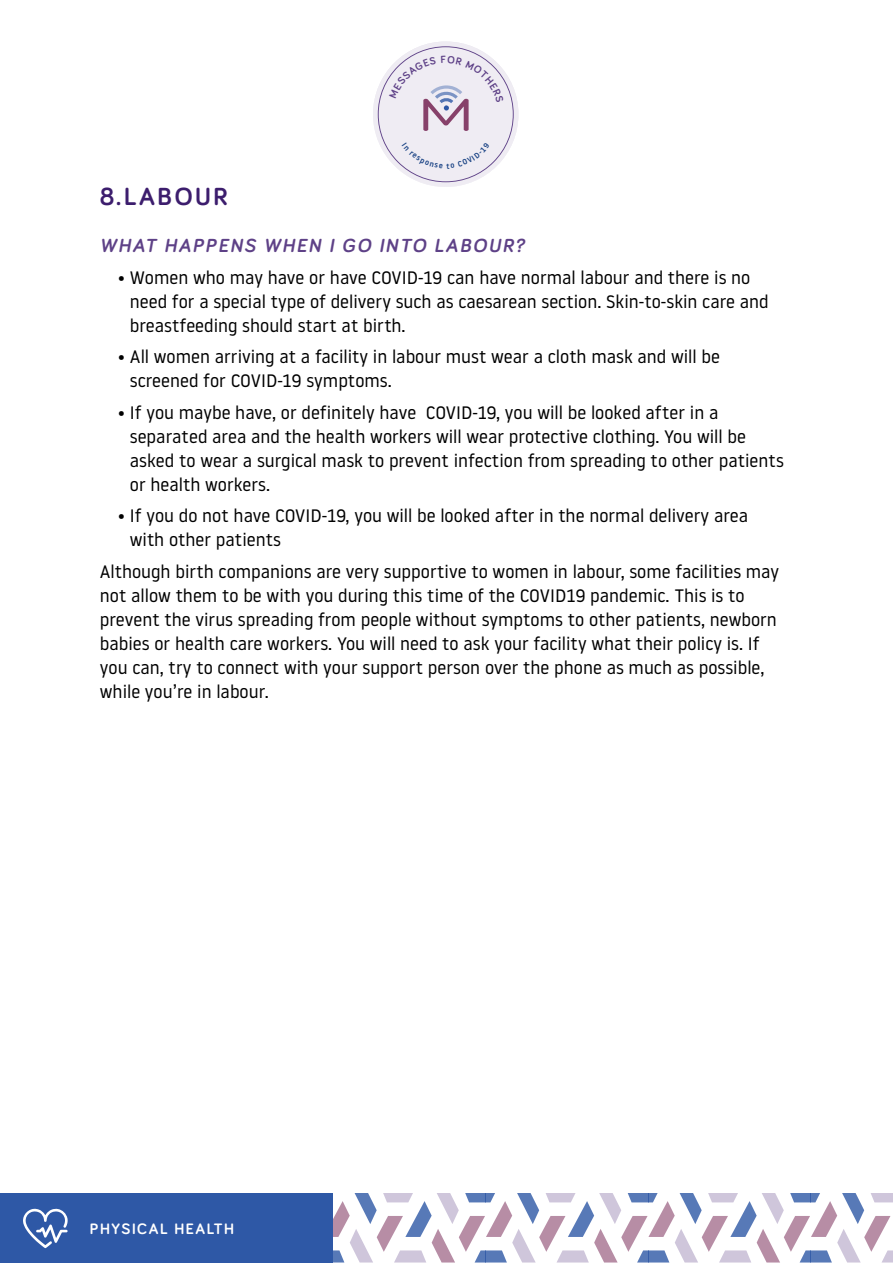
<style>
.page{position:relative;width:893px;height:1263px;background:#fff}
.page>*{position:absolute;margin:0;border:0;box-sizing:border-box;transform-origin:0 0}
.t1{font:700 25.5px "Bariol";letter-spacing:.1em;color:#3c1d6d}
.t2{font:italic 700 19.5px "Bariol";letter-spacing:.1em;color:#5e4187}
.t3{font:18px/24px "Noway";color:#000}
.t4{font:700 15.6px "Bariol";letter-spacing:.1em;color:#fff}
</style>
<div class="page">
<svg style="left:332px;top:1194px;width:561px;height:69px"></svg>
<div style="left:0;top:1193px;width:332px;height:70px;background:#2e58a6"></div>
<svg style="left:23px;top:1208px;width:45px;height:40px"></svg>
<div style="left:373px;top:41px;width:145px;height:146px;background:#efecf3;border-radius:50%"></div>
<svg style="left:378px;top:46px;width:136px;height:136px"></svg>
<h1 class="t1" style="left:100px;top:179px;width:129px">8.LABOUR</h1>
<p class="t2" style="left:100px;top:232px;width:426px">WHAT HAPPENS WHEN I GO INTO LABOUR?</p>
<p class="t3" style="left:130px;top:265px;width:640px;text-indent:-12px">• Women who may have or have COVID-19 can have normal labour and there is no need for a special type of delivery such as caesarean section. Skin-to-skin care and breastfeeding should start at birth.</p>
<p class="t3" style="left:130px;top:344px;width:592px;text-indent:-12px">• All women arriving at a facility in labour must wear a cloth mask and will be screened for COVID-19 symptoms.</p>
<p class="t3" style="left:130px;top:400px;width:655px;text-indent:-12px">• If you maybe have, or definitely have COVID-19, you will be looked after in a separated area and the health workers will wear protective clothing. You will be asked to wear a surgical mask to prevent infection from spreading to other patients or health workers.</p>
<p class="t3" style="left:130px;top:503px;width:620px;text-indent:-12px">• If you do not have COVID-19, you will be looked after in the normal delivery area with other patients</p>
<p class="t3" style="left:100px;top:559px;width:681px">Although birth companions are very supportive to women in labour, some facilities may not allow them to be with you during this time of the COVID19 pandemic. This is to prevent the virus spreading from people without symptoms to other patients, newborn babies or health care workers. You will need to ask your facility what their policy is. If you can, try to connect with your support person over the phone as much as possible, while you’re in labour.</p>
<p class="t4" style="left:90px;top:1218px;width:146px">PHYSICAL HEALTH</p>
</div>
